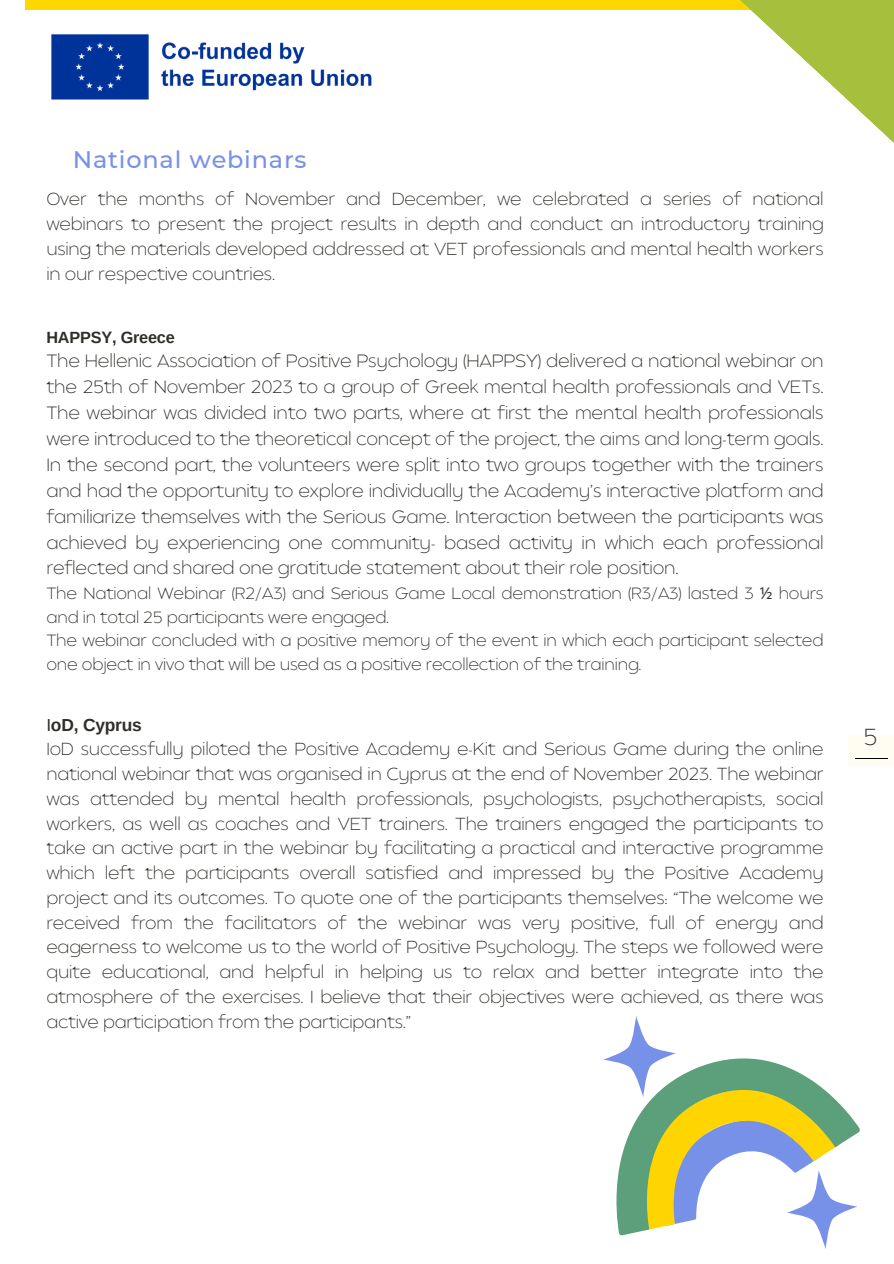
<style>
.page{position:relative;width:894px;height:1264px;background:#fff}
.page>*{position:absolute;margin:0;border:0;box-sizing:border-box;transform-origin:0 0}
.t1{font:500 24px "Montserrat";letter-spacing:.035em;color:#7891e8}
.t2{font:200 23.1px "Balgin";color:#302e2a}
.t3{font:200 17.7px/25.8px "Balgin";letter-spacing:-.015em;color:#302e2a;text-align:justify}
.t4{font:200 17.4px/24.8px "Balgin";letter-spacing:-.01em;color:#302e2a;text-align:justify}
.t5{font:700 17.4px "Arimo";letter-spacing:-.01em;color:#302e2a}
.t6{font:200 16.2px/23.7px "Balgin";letter-spacing:-.01em;color:#302e2a}
.t7{font:700 16.2px "Arimo";letter-spacing:-.01em;color:#302e2a}
.s1{font-family:"Noto Sans";font-weight:400}
.s2{font-weight:400}
</style>
<div class="page">
<div style="left:25px;top:0;width:868px;height:10px;background:#ffd700"></div>
<div style="left:847px;top:735px;width:46px;height:30px;background:#fffdf1"></div>
<hr style="left:854px;top:758px;width:33px;height:1px;background:#000">
<svg style="left:740px;top:0;width:153px;height:142px"></svg>
<img style="left:51px;top:34px;width:321px;height:66px">
<svg style="left:603px;top:1040px;width:257px;height:195px"></svg>
<p class="t1" style="left:73px;top:145px;width:235px">National webinars</p>
<p class="t4" style="left:46px;top:189px;width:778px">Over the months of November and December, we celebrated a series of national webinars to present the project results in depth and conduct an introductory training using the materials developed addressed at VET professionals and mental health workers in our respective countries.</p>
<p class="t7" style="left:46px;top:328px;width:130px">HAPPSY, Greece</p>
<h1 class="t3" style="left:46px;top:350px;width:778px">The Hellenic Association of Positive Psychology (HAPPSY) delivered a national webinar on the 25th of November 2023 to a group of Greek mental health professionals and VETs.<br>The webinar was divided into two parts, where at first the mental health professionals were introduced to the theoretical concept of the project, the aims and long-term goals.<br>In the second part, the volunteers were split into two groups together with the trainers and had the opportunity to explore individually the Academy’s interactive platform and familiarize themselves with the Serious Game. Interaction between the participants was achieved by experiencing one community- based activity in which each professional reflected and shared one gratitude statement about their role position.</h1>
<p class="t6" style="left:46px;top:583px;width:778px">The National Webinar (R2/A3) and Serious Game Local demonstration (R3/A3) lasted 3 <span class="s1">½</span> hours and in total 25 participants were engaged.</p>
<p class="t6" style="left:46px;top:630px;width:778px">The webinar concluded with a positive memory of the event in which each participant selected one object in vivo that will be used as a positive recollection of the training.</p>
<p class="t5" style="left:46px;top:714px;width:97px"><span class="s2">I</span>oD, Cyprus</p>
<p class="t4" style="left:46px;top:738px;width:778px">IoD successfully piloted the Positive Academy e-Kit and Serious Game during the online national webinar that was organised in Cyprus at the end of November 2023. The webinar was attended by mental health professionals, psychologists, psychotherapists, social workers, as well as coaches and VET trainers. The trainers engaged the participants to take an active part in the webinar by facilitating a practical and interactive programme which left the participants overall satisfied and impressed by the Positive Academy project and its outcomes. To quote one of the participants themselves: “The welcome we received from the facilitators of the webinar was very positive, full of energy and eagerness to welcome us to the world of Positive Psychology. The steps we followed were quite educational, and helpful in helping us to relax and better integrate into the atmosphere of the exercises. I believe that their objectives were achieved, as there was active participation from the participants.”</p>
<p class="t2" style="left:863px;top:727px;width:15px">5</p>
</div>
